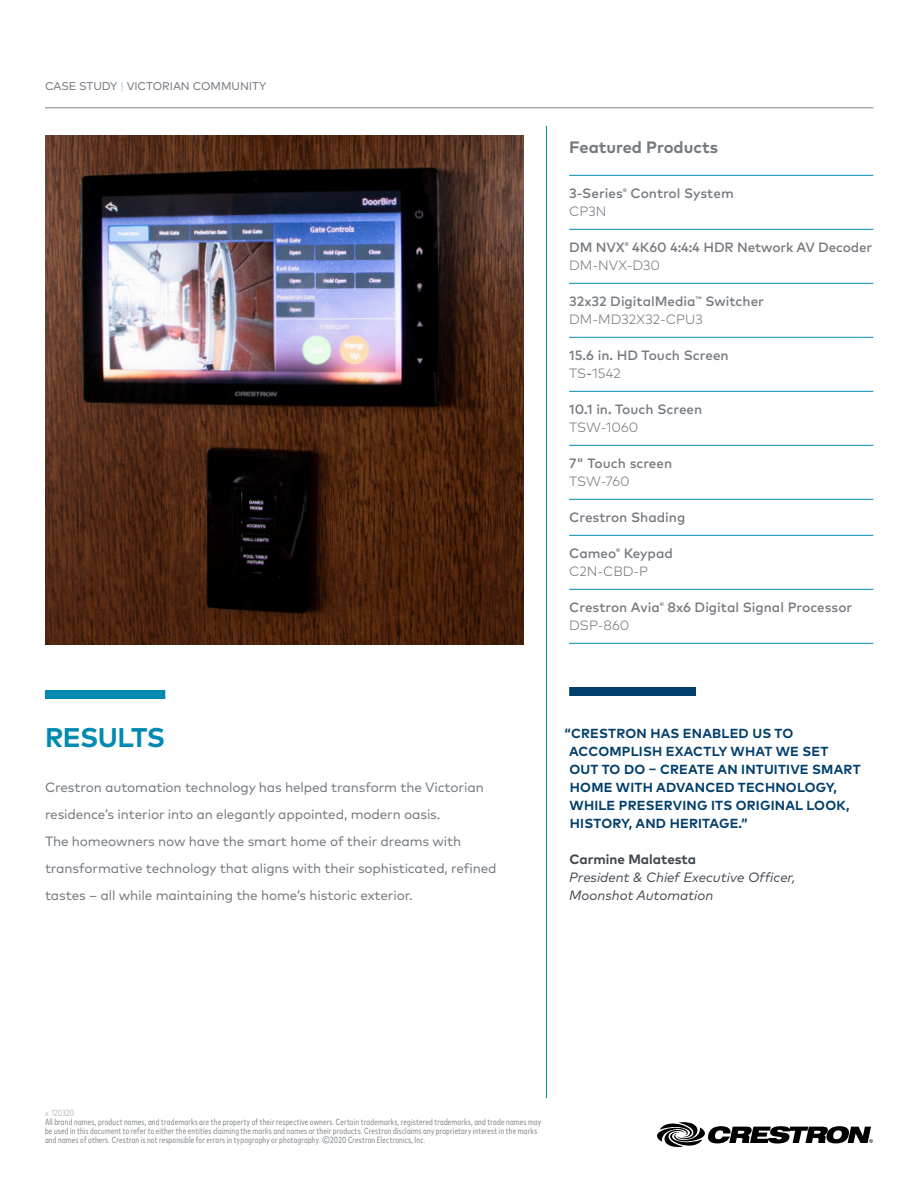
<style>
.page{position:relative;width:918px;height:1188px;background:#fff}
.page>*{position:absolute;margin:0;border:0;box-sizing:border-box;transform-origin:0 0}
.t1{font:700 27px "Mark Pro";letter-spacing:-.025em;color:#008ab1}
.t2{font:700 16.5px "Mark Pro";color:#757a80}
.t3{font:13.5px/27px "Mark Pro";letter-spacing:-.01em;color:#747a80}
.t4{font:500 13.5px/18px "Mark Pro";color:#757a80}
.t5{font:italic 13.5px/18px "Mark Pro";color:#40474f}
.t6{font:700 13.5px "Mark Pro";color:#40474f}
.t7{font:300 13.5px "Mark Pro";letter-spacing:-.005em;color:#757a80}
.t8{font:700 13.2px/18px "Mark Pro";letter-spacing:.015em;color:#003e6b}
.t9{font:11.25px "Mark Pro";letter-spacing:-.005em;color:#747a80}
.t10{font:condensed 9px/9px "Mark Pro";letter-spacing:.02em;color:#7c8288}
.t11{font:condensed 9px "Mark Pro";letter-spacing:.02em;color:#b5b8bc}
.s1{font-weight:300;color:#8cc3d9}
.s2{font-weight:300}
</style>
<div class="page">
<img style="left:45px;top:135px;width:479px;height:509px">
<hr style="left:45px;top:108px;width:828px;height:1px;background:#7c8288">
<svg style="left:657px;top:1122px;width:216px;height:25px"></svg>
<hr style="left:569px;top:175px;width:304px;height:1px;background:#008ab1">
<hr style="left:569px;top:229px;width:304px;height:1px;background:#008ab1">
<hr style="left:569px;top:283px;width:304px;height:1px;background:#008ab1">
<hr style="left:569px;top:337px;width:304px;height:1px;background:#008ab1">
<hr style="left:569px;top:391px;width:304px;height:1px;background:#008ab1">
<hr style="left:569px;top:445px;width:304px;height:1px;background:#008ab1">
<hr style="left:569px;top:499px;width:304px;height:1px;background:#008ab1">
<hr style="left:569px;top:535px;width:304px;height:1px;background:#008ab1">
<hr style="left:569px;top:589px;width:304px;height:1px;background:#008ab1">
<hr style="left:569px;top:643px;width:304px;height:1px;background:#008ab1">
<hr style="left:546px;top:126px;width:1px;height:972px;background:#008ab1">
<div style="left:45px;top:690px;width:120px;height:9px;background:#008ab1"></div>
<div style="left:569px;top:687px;width:127px;height:9px;background:#003e6b"></div>
<p class="t9" style="left:45px;top:78px;width:223px">CASE STUDY <span class="s1">|</span> VICTORIAN COMMUNITY</p>
<h1 class="t1" style="left:45px;top:717px;width:121px">RESULTS</h1>
<p class="t3" style="left:45px;top:773px;width:453px">Crestron automation technology has helped transform the Victorian residence’s interior into an elegantly appointed, modern oasis.<br>The homeowners now have the smart home of their dreams with transformative technology that aligns with their sophisticated, refined tastes – all while maintaining the home’s historic exterior.</p>
<h2 class="t2" style="left:569px;top:135px;width:150px">Featured Products</h2>
<h3 class="t4" style="left:569px;top:183px;width:166px">3-Series<sup>®</sup> Control System<br><span class="s2">CP3N</span></h3>
<h3 class="t4" style="left:569px;top:237px;width:305px">DM NVX<sup>®</sup> 4K60 4:4:4 HDR Network AV Decoder<br><span class="s2">DM-NVX-D30</span></h3>
<h3 class="t4" style="left:569px;top:291px;width:196px">32x32 DigitalMedia<sup>™</sup> Switcher<br><span class="s2">DM-MD32X32-CPU3</span></h3>
<h3 class="t4" style="left:569px;top:345px;width:161px">15.6 in. HD Touch Screen<br><span class="s2">TS</span>-<span class="s2">1542</span></h3>
<h3 class="t4" style="left:569px;top:399px;width:135px">10.1 in. Touch Screen</h3>
<h3 class="t7" style="left:569px;top:417px;width:71px">TSW-1060</h3>
<h3 class="t4" style="left:569px;top:453px;width:105px">7" Touch screen</h3>
<h3 class="t7" style="left:569px;top:471px;width:62px">TSW-760</h3>
<h3 class="t4" style="left:569px;top:507px;width:118px">Crestron Shading</h3>
<h3 class="t4" style="left:569px;top:543px;width:105px">Cameo<sup>®</sup> Keypad<br><span class="s2">C2N-CBD-P</span></h3>
<h3 class="t4" style="left:569px;top:597px;width:285px">Crestron Avia<sup>®</sup> 8x6 Digital Signal Processor<br><span class="s2">DSP-860</span></h3>
<h3 class="t8" style="left:569px;top:723px;width:293px;text-indent:-5px">“CRESTRON HAS ENABLED US TO<br>ACCOMPLISH EXACTLY WHAT WE SET<br>OUT TO DO – CREATE AN INTUITIVE SMART<br>HOME WITH ADVANCED TECHNOLOGY,<br>WHILE PRESERVING ITS ORIGINAL LOOK,<br>HISTORY, AND HERITAGE.”</h3>
<h3 class="t6" style="left:570px;top:849px;width:128px">Carmine Malatesta</h3>
<h3 class="t5" style="left:569px;top:867px;width:228px">President &amp; Chief Executive Officer,<br>Moonshot Automation</h3>
<p class="t11" style="left:45px;top:1106px;width:31px">v. 120320</p>
<p class="t10" style="left:45px;top:1117px;width:498px">All brand names, product names, and trademarks are the property of their respective owners. Certain trademarks, registered trademarks, and trade names may be used in this document to refer to either the entities claiming the marks and names or their products. Crestron disclaims any proprietary interest in the marks and names of others. Crestron is not responsible for errors in typography or photography. ©2020 Crestron Electronics, Inc.</p>
</div>
